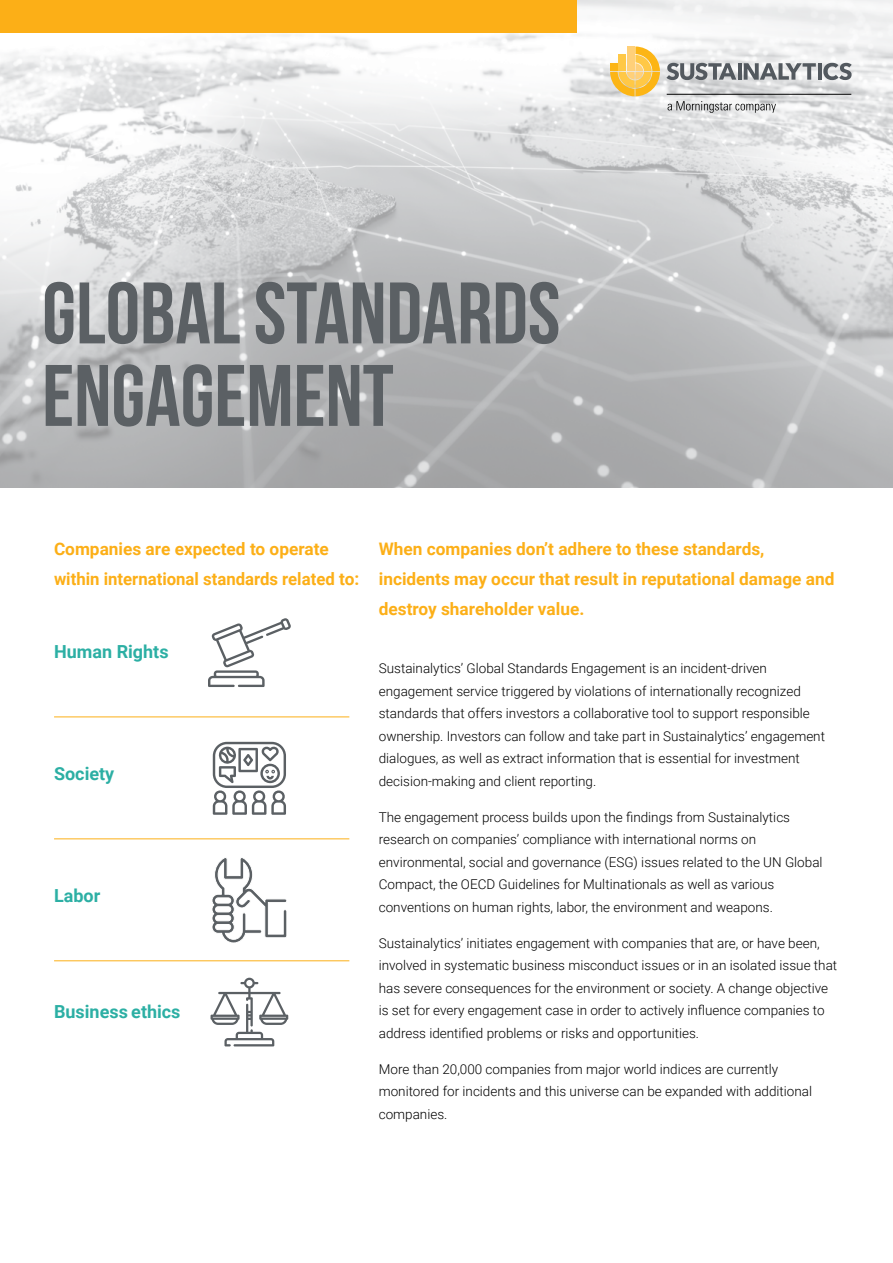
<style>
.page{position:relative;width:893px;height:1263px;background:#fff}
.page>*{position:absolute;margin:0;border:0;box-sizing:border-box;transform-origin:0 0}
.t1{font:700 87px/82.5px "Bebas Neue";color:#5b6064}
.t2{font:700 18px "Roboto";color:#2cafa4}
.t3{font:700 17.25px/30px "Roboto";color:#fcaf17}
.t4{font:300 13.5px/22.5px "Roboto";color:#000}
</style>
<div class="page">
<img style="left:0;top:0;width:893px;height:488px">
<div style="left:0;top:0;width:576px;height:32px;background:#fcaf17"></div>
<hr style="left:54px;top:716px;width:295px;height:1px;background:#fcaf17">
<hr style="left:54px;top:838px;width:295px;height:1px;background:#fcaf17">
<hr style="left:54px;top:960px;width:295px;height:1px;background:#fcaf17">
<svg style="left:211px;top:978px;width:77px;height:68px"></svg>
<svg style="left:208px;top:618px;width:83px;height:69px"></svg>
<svg style="left:212px;top:858px;width:75px;height:85px"></svg>
<svg style="left:213px;top:742px;width:73px;height:73px"></svg>
<hr style="left:667px;top:94px;width:184px;height:1px;background:#000">
<svg style="left:667px;top:101px;width:109px;height:12px"></svg>
<svg style="left:610px;top:47px;width:50px;height:49px"></svg>
<div style="left:627px;top:47px;width:8px;height:24px;background:#ffd079"></div>
<div style="left:618px;top:55px;width:8px;height:16px;background:#ffc846"></div>
<div style="left:610px;top:63px;width:8px;height:8px;background:#fcb515"></div>
<svg style="left:666px;top:63px;width:70px;height:17px"></svg>
<svg style="left:737px;top:63px;width:4px;height:17px"></svg>
<svg style="left:744px;top:63px;width:72px;height:17px"></svg>
<hr style="left:818px;top:63px;width:4px;height:17px;background:#53595f">
<svg style="left:823px;top:63px;width:29px;height:17px"></svg>
<h1 class="t1" style="left:42px;top:271px;width:520px">GLOBAL STANDARDS<br>ENGAGEMENT</h1>
<p class="t3" style="left:54px;top:533px;width:307px">Companies are expected to operate within international standards related to:</p>
<h2 class="t2" style="left:54px;top:639px;width:116px">Human Rights</h2>
<h2 class="t2" style="left:54px;top:761px;width:62px">Society</h2>
<h2 class="t2" style="left:54px;top:882px;width:48px">Labor</h2>
<h2 class="t2" style="left:54px;top:999px;width:128px">Business ethics</h2>
<p class="t3" style="left:379px;top:533px;width:457px">When companies don’t adhere to these standards, incidents may occur that result in reputational damage and destroy shareholder value.</p>
<p class="t4" style="left:379px;top:657px;width:448px">Sustainalytics’ Global Standards Engagement is an incident-driven engagement service triggered by violations of internationally recognized standards that offers investors a collaborative tool to support responsible ownership. Investors can follow and take part in Sustainalytics’ engagement dialogues, as well as extract information that is essential for investment decision-making and client reporting.</p>
<p class="t4" style="left:379px;top:805px;width:445px">The engagement process builds upon the findings from Sustainalytics research on companies’ compliance with international norms on environmental, social and governance (ESG) issues related to the UN Global Compact, the OECD Guidelines for Multinationals as well as various conventions on human rights, labor, the environment and weapons.</p>
<p class="t4" style="left:379px;top:931px;width:460px">Sustainalytics’ initiates engagement with companies that are, or have been, involved in systematic business misconduct issues or in an isolated issue that has severe consequences for the environment or society. A change objective is set for every engagement case in order to actively influence companies to address identified problems or risks and opportunities.</p>
<p class="t4" style="left:379px;top:1057px;width:435px">More than 20,000 companies from major world indices are currently monitored for incidents and this universe can be expanded with additional companies.</p>
</div>
